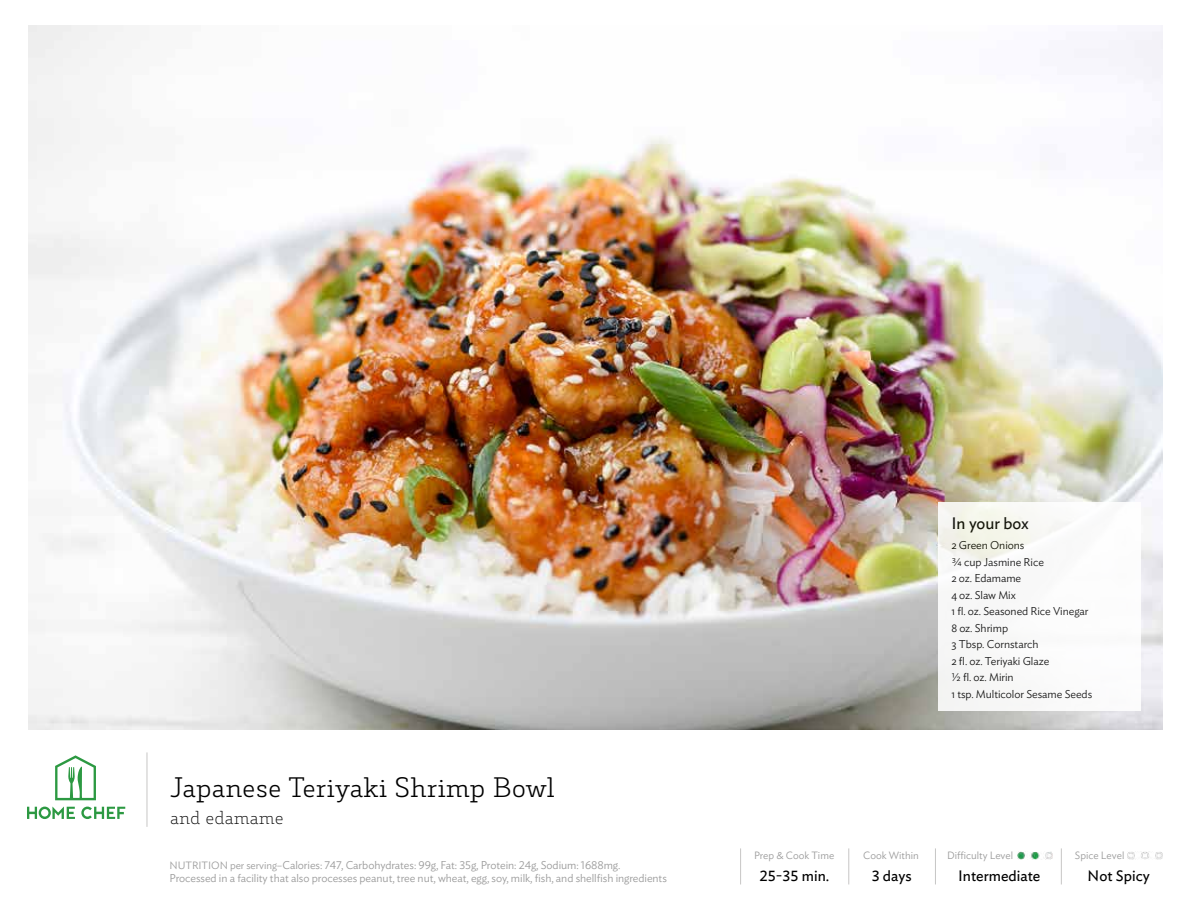
<style>
.page{position:relative;width:1188px;height:918px;background:#fff}
.page>*{position:absolute;margin:0;border:0;box-sizing:border-box;transform-origin:0 0}
.t1{font:300 27px "Decour";color:#000}
.t2{font:200 18px "Decour";color:#000}
.t3{font:16.5px "Ideal Sans";letter-spacing:-.005em;color:#000}
.t4{font:15px "Ideal Sans";color:#000}
.t5{font:300 11.25px/13.5px "Ideal Sans";letter-spacing:-.005em;color:#9a9a9a}
.t6{font:300 11.25px/16.5px "Ideal Sans";letter-spacing:-.005em;color:#000}
.t7{font:300 10.5px "Ideal Sans";color:#9a9a9a}
.s1{font-size:10.5px}
</style>
<div class="page">
<img style="left:29px;top:26px;width:1133px;height:704px">
<svg style="left:27px;top:807px;width:98px;height:12px"></svg>
<svg style="left:55px;top:755px;width:41px;height:45px"></svg>
<hr style="left:848px;top:848px;width:1px;height:36px;background:#c7c6c5">
<hr style="left:935px;top:848px;width:1px;height:36px;background:#c7c6c5">
<hr style="left:1061px;top:848px;width:1px;height:36px;background:#c7c6c5">
<hr style="left:740px;top:848px;width:1px;height:36px;background:#c7c6c5">
<hr style="left:147px;top:752px;width:1px;height:75px;background:#c7c6c5">
<div style="left:938px;top:502px;width:203px;height:209px;background:#fff"></div>
<img style="left:1018px;top:852px;width:34px;height:7px">
<img style="left:1128px;top:852px;width:34px;height:7px">
<h3 class="t3" style="left:951px;top:511px;width:79px">In your box</h3>
<p class="t6" style="left:951px;top:536px;width:142px">2 Green Onions<br>¾ cup Jasmine Rice<br>2 oz. Edamame<br>4 oz. Slaw Mix<br>1 fl. oz. Seasoned Rice Vinegar<br>8 oz. Shrimp<br>3 Tbsp. Cornstarch<br>2 fl. oz. Teriyaki Glaze<br>½ fl. oz. Mirin<br>1 tsp. Multicolor Sesame Seeds</p>
<h1 class="t1" style="left:170px;top:772px;width:386px">Japanese Teriyaki Shrimp Bowl</h1>
<h2 class="t2" style="left:170px;top:807px;width:115px">and edamame</h2>
<p class="t5" style="left:170px;top:857px;width:499px"><span class="s1">NUTRITION per serving–</span>Calories: 747, Carbohydrates: 99g, Fat: 35g, Protein: 24g, Sodium: 1688mg.<br>Processed in a facility that also processes peanut, tree nut, wheat, egg, soy, milk, fish, and shellfish ingredients</p>
<h3 class="t4" style="left:759px;top:865px;width:71px">25-35 min.</h3>
<h3 class="t4" style="left:872px;top:864px;width:41px">3 days</h3>
<h3 class="t4" style="left:958px;top:865px;width:84px">Intermediate</h3>
<h3 class="t4" style="left:1088px;top:865px;width:64px">Not Spicy</h3>
<p class="t7" style="left:754px;top:847px;width:82px">Prep &amp; Cook Time</p>
<p class="t7" style="left:863px;top:847px;width:57px">Cook Within</p>
<p class="t7" style="left:947px;top:847px;width:68px">Difficulty Level</p>
<p class="t7" style="left:1075px;top:847px;width:51px">Spice Level</p>
</div>
